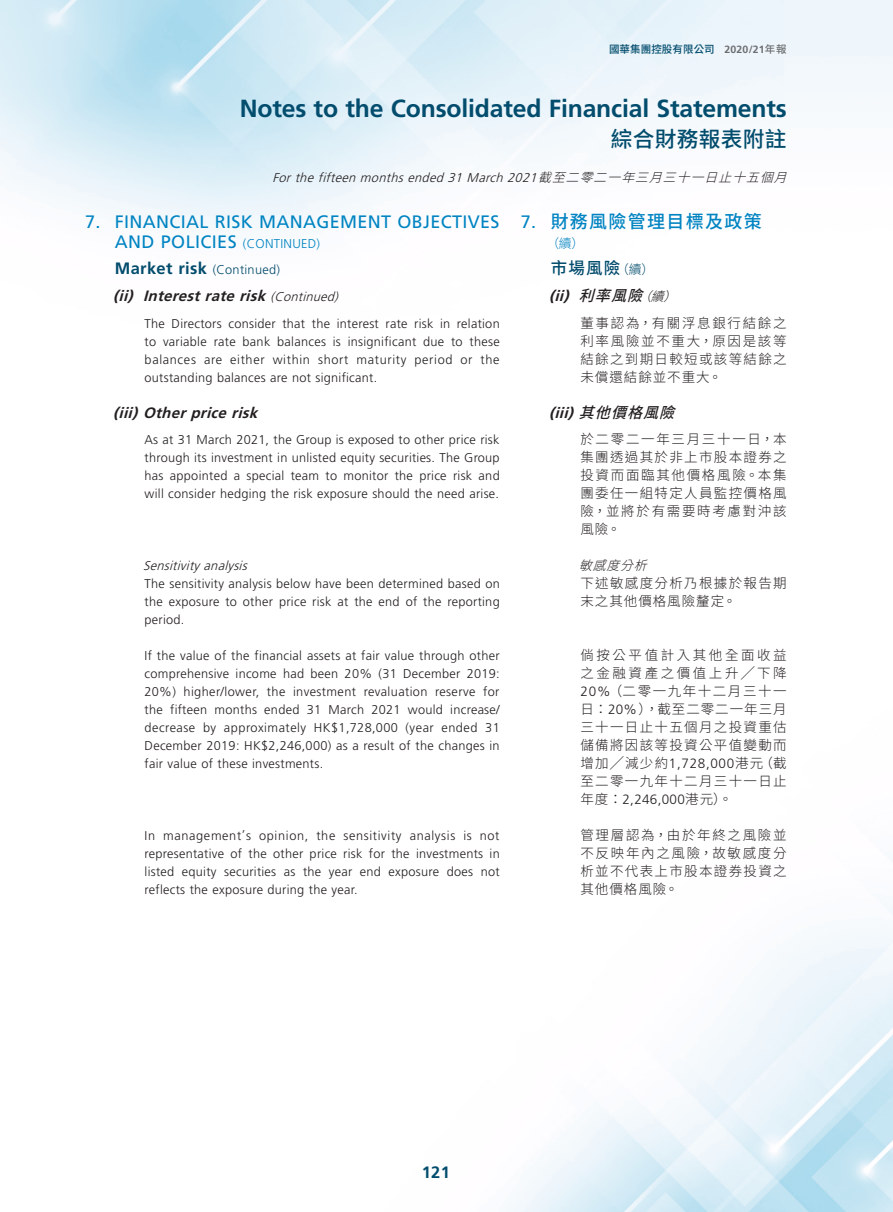
<style>
.page{position:relative;width:893px;height:1212px;background:#fff}
.page>*{position:absolute;margin:0;border:0;box-sizing:border-box;transform-origin:0 0}
.t1{font:700 24.75px "Frutiger LT Std";letter-spacing:-.005em;color:#024c6d}
.t2{font:500 21.75px "Source Han Sans TC";letter-spacing:.015em;color:#024c6d}
.Heading_1{font:18px/19.5px "Frutiger LT Std";letter-spacing:.02em;color:#0084c2}
.C_Heading_1{font:500 18px "Source Han Sans TC";letter-spacing:.07em;color:#0084c2}
.C_Heading_2{font:500 16.5px "Source Han Sans TC";color:#024c6d}
.t3{font:700 16.5px "Frutiger LT Std";color:#024c6d}
.Heading_3{font:italic 700 15px "Frutiger LT Std";color:#231f20}
.C_Heading_3{font:italic 700 15px "Frutiger LT Std";color:#231f20}
.C_Heading_3-2{font:italic 500 15px "Source Han Sans TC";color:#231f20}
.C_Body_Text{font:300 13.5px/18px "Source Han Sans TC";letter-spacing:.1em;color:#231f20;text-align:justify}
.Body_Text{font:300 12.75px/18px "Frutiger LT Std";letter-spacing:.02em;color:#231f20;text-align:justify}
.Heading_4{font:italic 300 12.75px "Frutiger LT Std";color:#231f20}
.Heading_2{font:300 12.75px "Frutiger LT Std";letter-spacing:.02em;color:#024c6d}
.C_Heading_4{font:italic 300 12.75px "Source Han Sans TC";color:#231f20}
.C_Heading_1-2{font:300 12.75px "Source Han Sans TC";color:#0084c2}
.t4{font:500 10.5px "Source Han Sans TC";letter-spacing:.01em;color:#024c6d}
.s1{font-family:"Frutiger LT Std";font-weight:700;color:#6c6d70}
.s2{color:#6c6d70}
.s3{font-family:"Source Han Sans TC"}
.s4{font-weight:300;font-size:12.75px}
.s5{font-weight:700;font-size:16.5px}
.s6{font-family:"Frutiger LT Std";font-weight:400}
.s7{font-family:"Source Han Sans TC";font-weight:500}
.s8{font-family:"Source Han Sans TC";font-weight:300;font-size:12.75px}
.s9{font-family:"Frutiger LT Std";font-weight:700}
.s10{font-family:"Frutiger LT Std"}
</style>
<div class="page">
<img style="left:0;top:0;width:893px;height:1212px">
<p class="t4" style="left:609px;top:43px;width:179px">國華集團控股有限公司 <span class="s1">2020/21</span><span class="s2">年報</span></p>
<h1 class="t1" style="left:240px;top:94px;width:549px">Notes to the Consolidated Financial Statements</h1>
<h2 class="t2" style="left:611px;top:127px;width:177px">綜合財務報表附註</h2>
<p class="Heading_4" style="left:272px;top:170px;width:526px">Forthe fifteen monthsended 31 March 2021<span class="s3">截至二零二一年三月三十一日止十五個月</span></p>
<p class="Heading_1" style="left:115px;top:213px;width:386px;text-indent:-30px">7. FINANCIAL RISK MANAGEMENT OBJECTIVES<br>AND POLICIES <span class="s4">(CONTINUED)</span></p>
<p class="Heading_2" style="left:115px;top:263px;width:167px"><span class="s5">Market risk</span> (Continued)</p>
<p class="Heading_3" style="left:113px;top:287px;width:230px">(ii) Interestrate risk <span class="s4">(Continued)</span></p>
<p class="Body_Text" style="left:145px;top:314px;width:357px">The Directors consider that the interest rate risk in relation to variable rate bank balances is insignificant due to these balances are either within short maturity period or the outstanding balances are not significant.</p>
<p class="Heading_3" style="left:113px;top:403px;width:150px">(iii) Otherprice risk</p>
<p class="Body_Text" style="left:145px;top:431px;width:357px">As at 31 March 2021, the Group is exposed to other price risk through its investment in unlisted equity securities. The Group has appointed a special team to monitor the price risk and will consider hedging the risk exposure should the need arise.</p>
<p class="Heading_4" style="left:143px;top:558px;width:109px">Sensitivityanalysis</p>
<p class="Body_Text" style="left:145px;top:575px;width:357px">The sensitivity analysis below have been determined based on the exposure to other price risk at the end of the reporting period.</p>
<p class="Body_Text" style="left:145px;top:647px;width:357px">If the value of the financial assets at fair value through other comprehensive income had been 20% (31 December 2019:<br>20%) higher/lower, the investment revaluation reserve for the fifteen months ended 31 March 2021 would increase/ decrease by approximately HK$1,728,000 (year ended 31<br>December 2019: HK$2,246,000) as a result of the changes in fair value of these investments.</p>
<p class="Body_Text" style="left:145px;top:827px;width:357px">In management’s opinion, the sensitivity analysis is not representative of the other price risk for the investments in listed equity securities as the year end exposure does not reflects the exposure during the year.</p>
<p class="C_Heading_1" style="left:521px;top:212px;width:242px"><span class="s6">7.</span> 財務風險管理目標及政策</p>
<p class="C_Heading_1-2" style="left:546px;top:236px;width:39px">（續）</p>
<p class="C_Heading_2" style="left:551px;top:259px;width:105px">市場風險<span class="s4">（續）</span></p>
<p class="C_Heading_3" style="left:549px;top:287px;width:138px">(i i) <span class="s7">利率風險</span><span class="s8">（續）</span></p>
<p class="C_Body_Text" style="left:580px;top:314px;width:208px">董事認為，有關浮息銀行結餘之利率風險並不重大，原因是該等結餘之到期日較短或該等結餘之未償還結餘並不重大。</p>
<p class="C_Heading_3-2" style="left:549px;top:404px;width:138px"><span class="s9">(i i i)</span> 其他價格風險</p>
<p class="C_Body_Text" style="left:580px;top:430px;width:208px">於二零二一年三月三十一日，本集團透過其於非上市股本證券之投資而面臨其他價格風險。本集團委任一組特定人員監控價格風險，並將於有需要時考慮對沖該風險。</p>
<p class="C_Heading_4" style="left:579px;top:558px;width:79px">敏感度分析</p>
<p class="C_Body_Text" style="left:580px;top:574px;width:208px">下述敏感度分析乃根據於報告期末之其他價格風險釐定。</p>
<p class="C_Body_Text" style="left:580px;top:646px;width:208px">倘按公平值計入其他全面收益之金融資產之價值上升╱下降<span class="s10">20%</span>（二零一九年十二月三十一日：<span class="s10">20%</span>），截至二零二一年三月三十一日止十五個月之投資重估儲備將因該等投資公平值變動而增加╱減少約<span class="s10">1,728,000</span>港元（截至二零一九年十二月三十一日止年度：<span class="s10">2,246,000</span>港元）。</p>
<p class="C_Body_Text" style="left:580px;top:826px;width:208px">管理層認為，由於年終之風險並不反映年內之風險，故敏感度分析並不代表上市股本證券投資之其他價格風險。</p>
<p class="t3" style="left:422px;top:1162px;width:30px">121</p>
</div>
